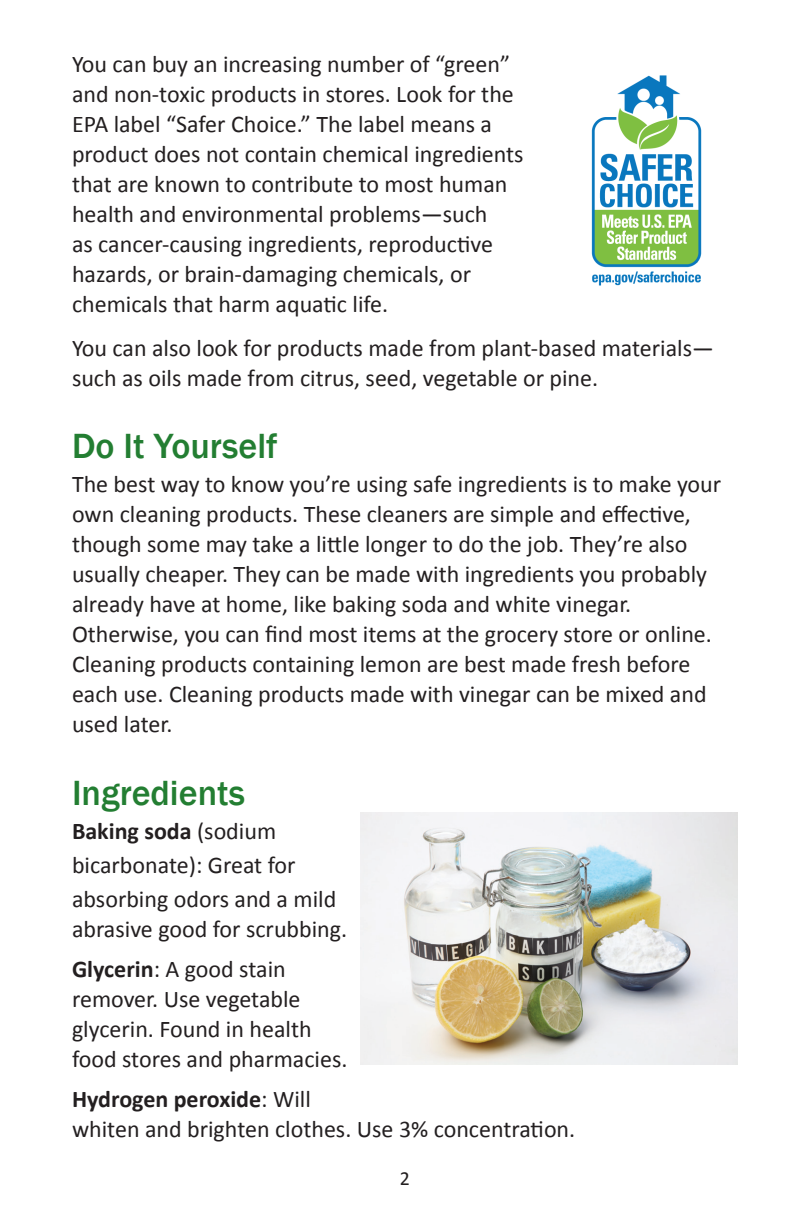
<style>
.page{position:relative;width:792px;height:1224px;background:#fff}
.page>*{position:absolute;margin:0;border:0;box-sizing:border-box;transform-origin:0 0}
.t1{font:500 36px "Franklin Gothic";color:#237e32}
.t2{font:24px/30px "Calibri";color:#231f20}
.t3{font:20px "Calibri";color:#231f20}
.s1{font-weight:700}
</style>
<div class="page">
<img style="left:591px;top:75px;width:111px;height:211px">
<img style="left:360px;top:813px;width:377px;height:252px">
<p class="t2" style="left:72px;top:49px;width:453px">You can buy an increasing number of “green” and non-toxic products in stores. Look for the EPA label “Safer Choice.” The label means a product does not contain chemical ingredients that are known to contribute to most human health and environmental problems—such<br>as cancer-causing ingredients, reproductive hazards, or brain-damaging chemicals, or chemicals that harm aquatic life.</p>
<p class="t2" style="left:72px;top:333px;width:643px">You can also look for products made from plant-based materials— such as oils made from citrus, seed, vegetable or pine.</p>
<h1 class="t1" style="left:72px;top:424px;width:207px">Do It Yourself</h1>
<p class="t2" style="left:72px;top:469px;width:651px">The best way to know you’re using safe ingredients is to make your own cleaning products. These cleaners are simple and effective, though some may take a little longer to do the job. They’re also usually cheaper. They can be made with ingredients you probably already have at home, like baking soda and white vinegar.<br>Otherwise, you can find most items at the grocery store or online.<br>Cleaning products containing lemon are best made fresh before each use. Cleaning products made with vinegar can be mixed and used later.</p>
<h1 class="t1" style="left:72px;top:771px;width:175px">Ingredients</h1>
<p class="t2" style="left:72px;top:814px;width:266px;line-height:34px"><span class="s1">Baking soda</span> (sodium bicarbonate): Great for absorbing odors and a mild</p>
<p class="t2" style="left:72px;top:909px;width:277px;line-height:40px">abrasive good for scrubbing.<br><span class="s1">Glycerin</span>: A good stain</p>
<p class="t2" style="left:72px;top:984px;width:277px">remover. Use vegetable glycerin. Found in health food stores and pharmacies.</p>
<p class="t2" style="left:72px;top:1084px;width:505px"><span class="s1">Hydrogen peroxide</span>: Will<br>whiten and brighten clothes. Use 3% concentration.</p>
<p class="t3" style="left:400px;top:1166px;width:12px">2</p>
</div>
